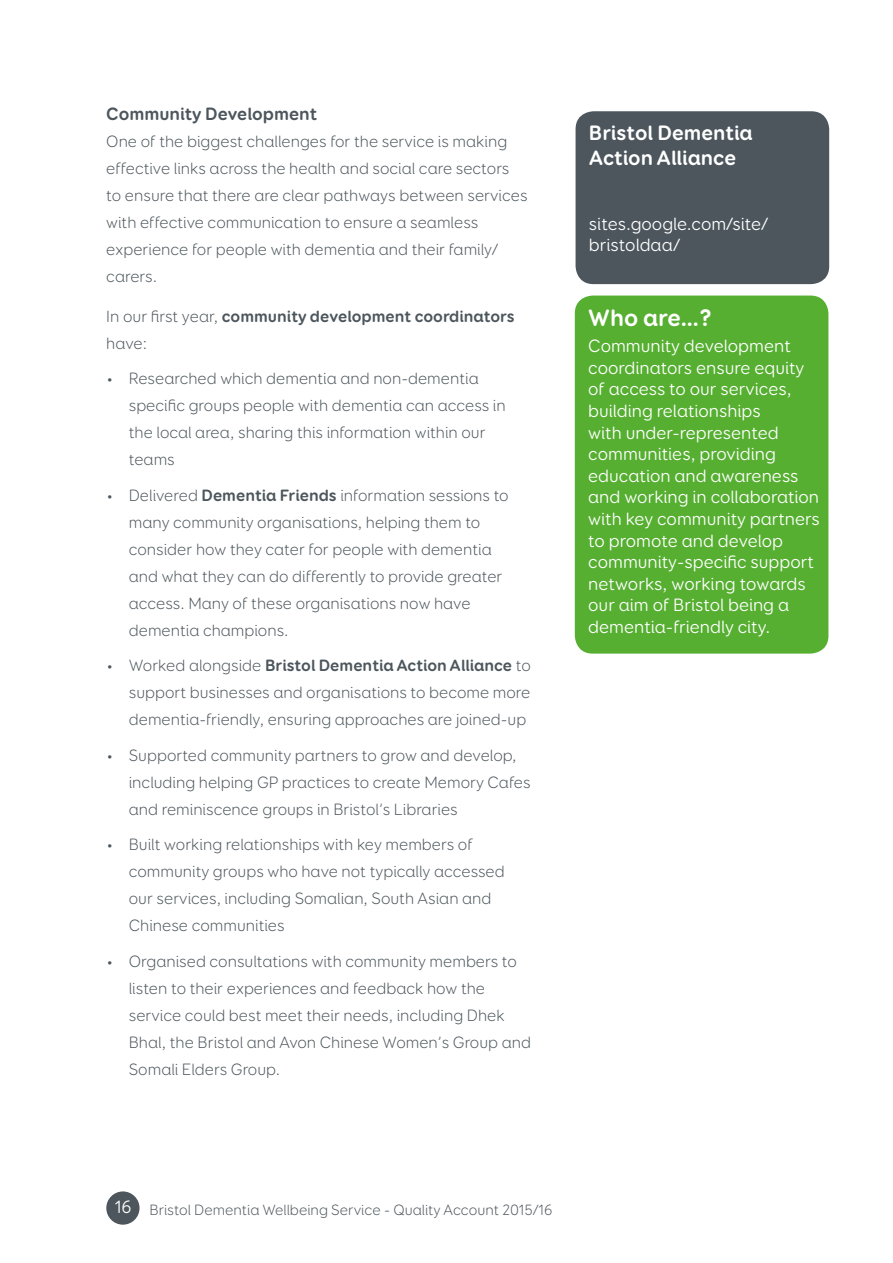
<style>
.page{position:relative;width:893px;height:1263px;background:#fff}
.page>*{position:absolute;margin:0;border:0;box-sizing:border-box;transform-origin:0 0}
.t1{font:700 24px "Booster Next FY";color:#fff}
.t2{font:700 21px/25.2px "Booster Next FY";color:#fff}
.t3{font:18px/21.6px "Booster Next FY";color:#fff}
.t4{font:700 18px "Booster Next FY";color:#4c565c}
.t5{font:300 16.5px/27px "Booster Next FY";color:#4c565c}
.t6{font:700 16.5px/27px "Booster Next FY";color:#4c565c}
.t7{font:300 15px "Booster Next FY";color:#4c565c}
.s1{font-weight:300}
.s2{font-weight:700}
.s3{font-weight:400;font-size:18px;color:#fff}
</style>
<div class="page">
<div style="left:576px;top:111px;width:253px;height:173px;background:#4c565c;border-radius:18px"></div>
<div style="left:575px;top:296px;width:253px;height:358px;background:#56af31;border-radius:18px"></div>
<div style="left:106px;top:1191px;width:34px;height:34px;background:#4c565c;border-radius:50%"></div>
<p class="t4" style="left:106px;top:102px;width:212px">Community Development</p>
<p class="t5" style="left:106px;top:128px;width:423px">One of the biggest challenges for the service is making effective links across the health and social care sectors to ensure that there are clear pathways between services with effective communication to ensure a seamless experience for people with dementia and their family/ carers.</p>
<p class="t6" style="left:106px;top:302px;width:410px"><span class="s1">In our first year,</span> community development coordinators <span class="s1">have:</span></p>
<p class="t5" style="left:129px;top:365px;width:378px;text-indent:-23px">• Researched which dementia and non-dementia specific groups people with dementia can access in the local area, sharing this information within our teams</p>
<p class="t5" style="left:129px;top:481px;width:381px;text-indent:-23px">• Delivered <span class="s2">Dementia Friends</span> information sessions to many community organisations, helping them to consider how they cater for people with dementia and what they can do differently to provide greater access. Many of these organisations now have dementia champions.</p>
<p class="t5" style="left:129px;top:652px;width:403px;text-align:justify;text-indent:-23px">• Worked alongside <span class="s2">Bristol Dementia Action Alliance</span> to support businesses and organisations to become more dementia-friendly, ensuring approaches are joined-up</p>
<p class="t5" style="left:129px;top:741px;width:403px;text-indent:-23px">• Supported community partners to grow and develop, including helping GP practices to create Memory Cafes and reminiscence groups in Bristol’s Libraries</p>
<p class="t5" style="left:129px;top:831px;width:377px;text-indent:-23px">• Built working relationships with key members of community groups who have not typically accessed our services, including Somalian, South Asian and Chinese communities</p>
<p class="t5" style="left:129px;top:947px;width:404px;text-indent:-23px">• Organised consultations with community members to listen to their experiences and feedback how the service could best meet their needs, including Dhek Bhal, the Bristol and Avon Chinese Women’s Group and Somali Elders Group.</p>
<p class="t2" style="left:589px;top:120px;width:165px">Bristol Dementia<br>Action Alliance</p>
<p class="t3" style="left:589px;top:213px;width:181px">sites.google.com/site/ bristoldaa/</p>
<h1 class="t1" style="left:588px;top:303px;width:126px">Who are…?</h1>
<p class="t3" style="left:588px;top:335px;width:233px">Community development coordinators ensure equity of access to our services, building relationships<br>with under-represented communities, providing education and awareness and working in collaboration with key community partners to promote and develop community-specific support networks, working towards our aim of Bristol being a dementia-friendly city.</p>
<p class="t7" style="left:115px;top:1200px;width:439px"><span class="s3">16</span> Bristol Dementia Wellbeing Service - Quality Account 2015/16</p>
</div>
